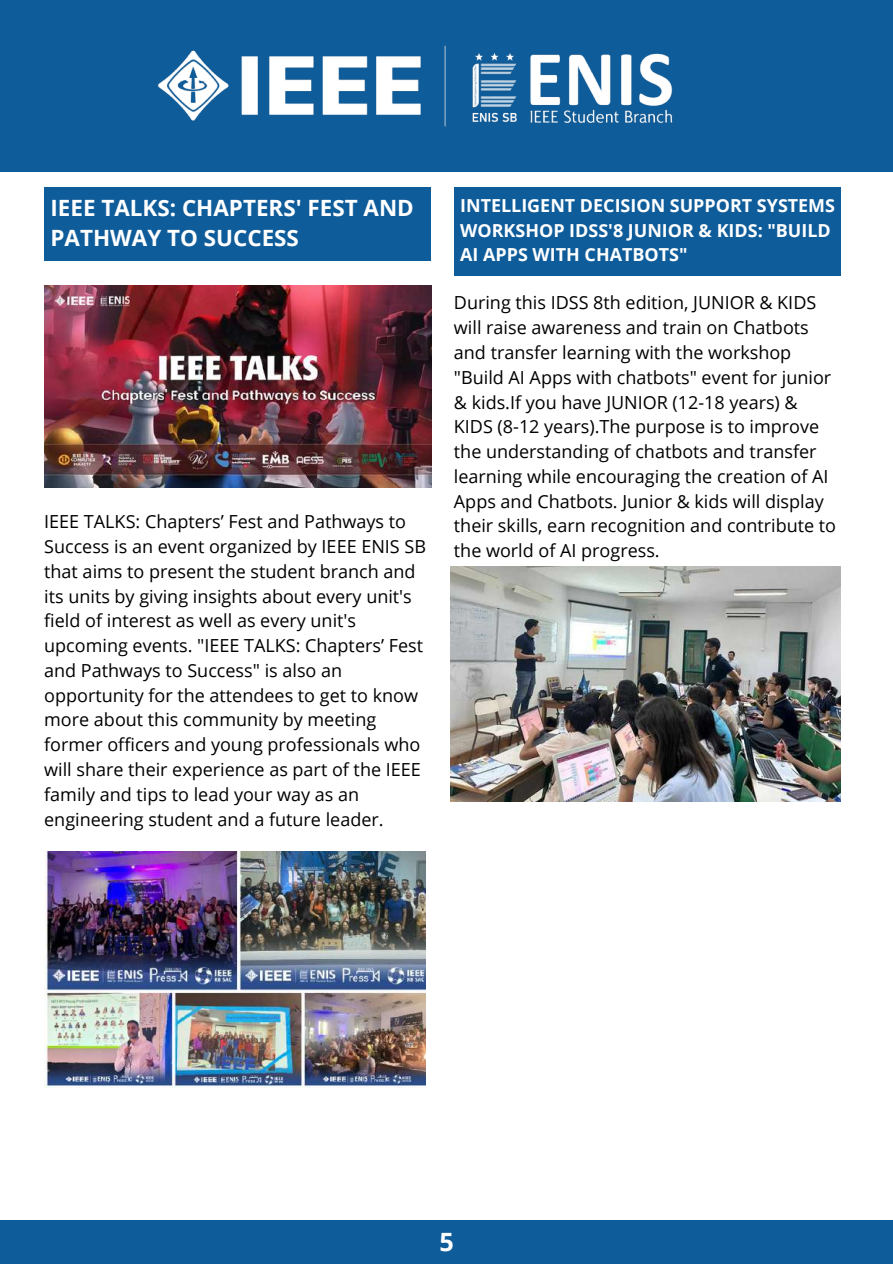
<style>
.page{position:relative;width:893px;height:1264px;background:#fff}
.page>*{position:absolute;margin:0;border:0;box-sizing:border-box;transform-origin:0 0}
.t1{font:700 25.2px "Open Sans";color:#fff}
.t2{font:700 22.35px/30.3px "Open Sans";color:#fff}
.t3{font:18px/24.8px "Open Sans";color:#000}
.t4{font:700 17.85px/24.8px "Open Sans";color:#fff}
</style>
<div class="page">
<div style="left:0;top:1220px;width:892px;height:43px;background:#0f5c9a"></div>
<div style="left:0;top:0;width:892px;height:172px;background:#0f5c9a"></div>
<img style="left:157px;top:45px;width:516px;height:82px">
<div style="left:454px;top:187px;width:386px;height:88px;background:#0f5c9a"></div>
<div style="left:44px;top:187px;width:387px;height:74px;background:#0f5c9a"></div>
<img style="left:44px;top:851px;width:382px;height:236px">
<img style="left:450px;top:566px;width:390px;height:235px">
<img style="left:44px;top:285px;width:387px;height:202px">
<p class="t2" style="left:50px;top:192px;width:365px">IEEE TALKS: CHAPTERS' FEST AND<br>PATHWAY TO SUCCESS</p>
<p class="t3" style="left:44px;top:509px;width:383px">IEEE TALKS: Chapters’ Fest and Pathways to Success is an event organized by IEEE ENIS SB that aims to present the student branch and its units by giving insights about every unit's field of interest as well as every unit's upcoming events. "IEEE TALKS: Chapters’ Fest and Pathways to Success" is also an opportunity for the attendees to get to know more about this community by meeting former officers and young professionals who will share their experience as part of the IEEE family and tips to lead your way as an engineering student and a future leader.</p>
<p class="t4" style="left:460px;top:192px;width:376px">INTELLIGENT DECISION SUPPORT SYSTEMS<br>WORKSHOP IDSS'8 JUNIOR &amp; KIDS: "BUILD<br>AI APPS WITH CHATBOTS"</p>
<p class="t3" style="left:454px;top:290px;width:384px">During this IDSS 8th edition, JUNIOR &amp; KIDS will raise awareness and train on Chatbots and transfer learning with the workshop "Build AI Apps with chatbots" event for junior &amp; kids.If you have JUNIOR (12-18 years) &amp; KIDS (8-12 years).The purpose is to improve the understanding of chatbots and transfer learning while encouraging the creation of AI Apps and Chatbots. Junior &amp; kids will display their skills, earn recognition and contribute to the world of AI progress.</p>
<h1 class="t1" style="left:439px;top:1223px;width:16px">5</h1>
</div>
